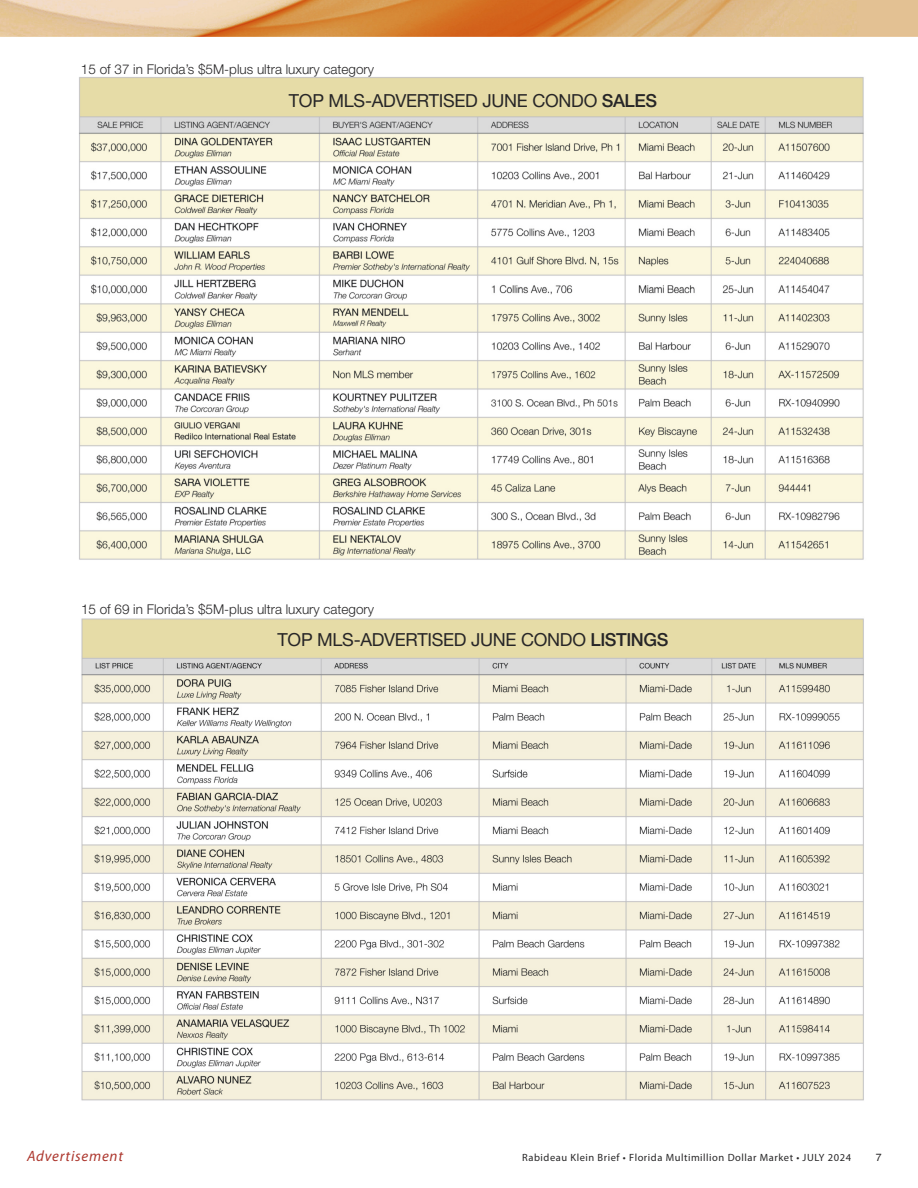
<style>
.page{position:relative;width:918px;height:1188px;background:#fff}
.page>*{position:absolute;margin:0;border:0;box-sizing:border-box;transform-origin:0 0}
.t1{font:18px "Helvetica Neue";letter-spacing:-.015em;color:#272627}
.t2{font:italic 15px "Myriad Pro";letter-spacing:.05em;color:#ad382f}
.t3{font:300 13.5px "Helvetica Neue";color:#272627}
.t4{font:10.5px "Myriad Pro";letter-spacing:.05em;color:#272627}
.t5{font:10.5px "Helvetica";color:#272627}
.s1{font-weight:500}
</style>
<div class="page">
<img style="left:81px;top:618px;width:783px;height:483px">
<img style="left:79px;top:77px;width:785px;height:483px">
<img style="left:0;top:0;width:918px;height:37px">
<p class="t3" style="left:81px;top:58px;width:295px">15 of 37 in Florida’s $5M-plus ultra luxury category</p>
<h1 class="t1" style="left:289px;top:86px;width:370px">TOP MLS-ADVERTISED JUNE CONDO <span class="s1">SALES</span></h1>
<p class="t3" style="left:81px;top:598px;width:295px">15 of 69 in Florida’s $5M-plus ultra luxury category</p>
<h1 class="t1" style="left:278px;top:624px;width:392px">TOP MLS-ADVERTISED JUNE CONDO <span class="s1">LISTINGS</span></h1>
<p class="t2" style="left:27px;top:1150px;width:98px">Advertisement</p>
<p class="t4" style="left:522px;top:1153px;width:330px">Rabideau Klein Brief • Florida Multimillion Dollar Market • JULY 2024</p>
<p class="t5" style="left:876px;top:1151px;width:7px">7</p>
</div>
